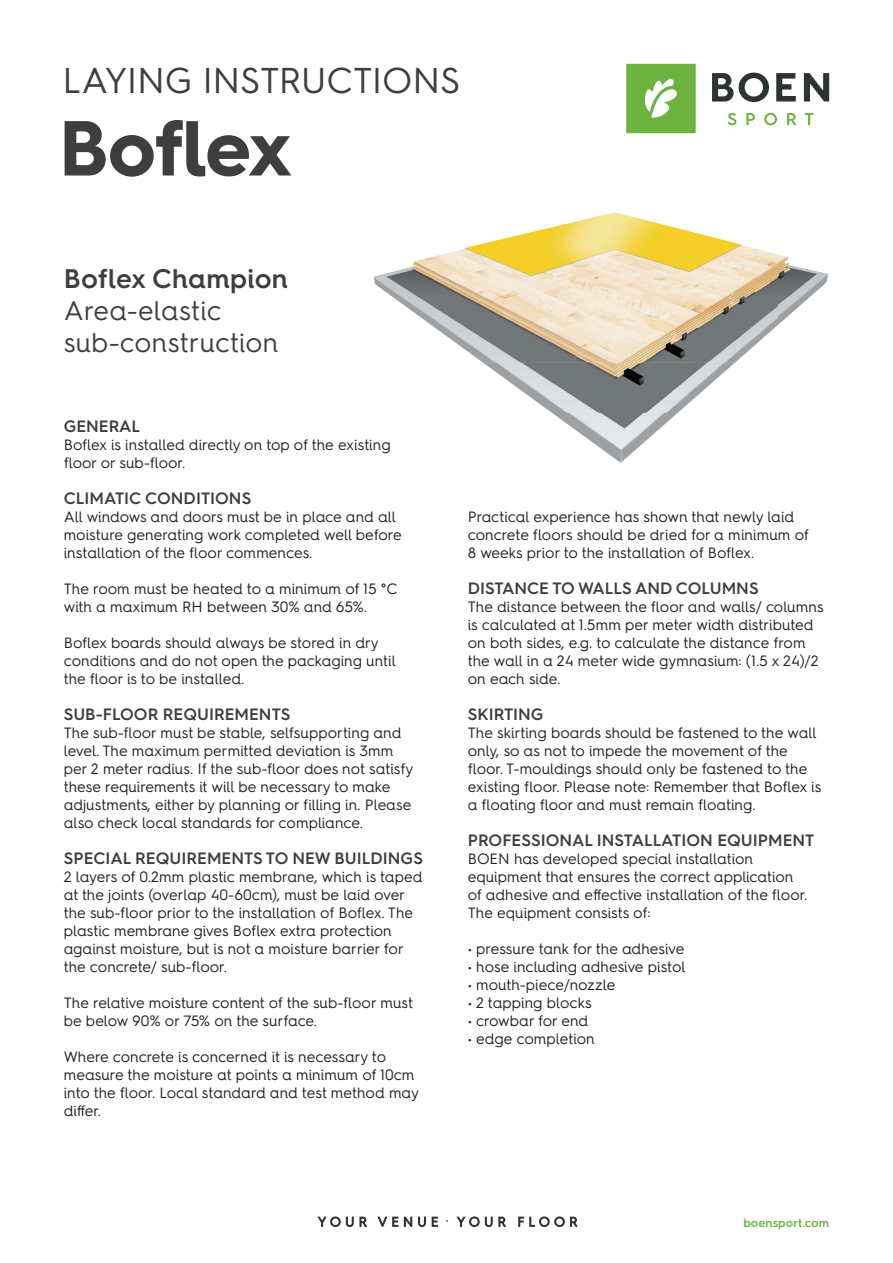
<style>
.page{position:relative;width:893px;height:1263px;background:#fff}
.page>*{position:absolute;margin:0;border:0;box-sizing:border-box;transform-origin:0 0}
.t1{font:700 78px "Hurme Geometric Sans 4";letter-spacing:-.015em;color:#3e3e3f}
.t2{font:36px "Hurme Geometric Sans 4";letter-spacing:-.015em;color:#3e3e3f}
.t3{font:27px/32.4px "Hurme Geometric Sans 4";letter-spacing:.01em;color:#3e3e3f}
.t4{font:600 27px "Hurme Geometric Sans 4";letter-spacing:.01em;color:#3e3e3f}
.t5{font:600 16.5px "Hurme Geometric Sans 4";color:#3e3e3f}
.t6{font:15px/18px "Hurme Geometric Sans 4";color:#231f20}
.t7{font:600 12px "Hurme Geometric Sans 4";color:#6cb43f}
</style>
<div class="page">
<div style="left:626px;top:64px;width:70px;height:69px;background:#6cb43f"></div>
<svg style="left:645px;top:79px;width:32px;height:39px"></svg>
<svg style="left:712px;top:73px;width:57px;height:29px"></svg>
<svg style="left:776px;top:73px;width:20px;height:29px"></svg>
<svg style="left:804px;top:73px;width:25px;height:29px"></svg>
<svg style="left:727px;top:113px;width:9px;height:12px"></svg>
<svg style="left:746px;top:113px;width:9px;height:12px"></svg>
<svg style="left:764px;top:113px;width:13px;height:12px"></svg>
<svg style="left:787px;top:113px;width:9px;height:12px"></svg>
<svg style="left:805px;top:113px;width:8px;height:12px"></svg>
<svg style="left:318px;top:1217px;width:22px;height:10px"></svg>
<svg style="left:346px;top:1217px;width:7px;height:10px"></svg>
<svg style="left:360px;top:1217px;width:7px;height:9px"></svg>
<svg style="left:378px;top:1217px;width:9px;height:9px"></svg>
<svg style="left:393px;top:1217px;width:5px;height:9px"></svg>
<svg style="left:404px;top:1217px;width:8px;height:9px"></svg>
<svg style="left:418px;top:1217px;width:8px;height:10px"></svg>
<svg style="left:432px;top:1217px;width:6px;height:9px"></svg>
<svg style="left:457px;top:1217px;width:22px;height:10px"></svg>
<svg style="left:485px;top:1217px;width:7px;height:10px"></svg>
<svg style="left:499px;top:1217px;width:7px;height:9px"></svg>
<svg style="left:519px;top:1217px;width:5px;height:9px"></svg>
<svg style="left:530px;top:1217px;width:19px;height:10px"></svg>
<svg style="left:555px;top:1217px;width:9px;height:10px"></svg>
<svg style="left:570px;top:1217px;width:7px;height:9px"></svg>
<img style="left:373px;top:222px;width:203px;height:141px">
<img style="left:576px;top:212px;width:202px;height:151px">
<img style="left:778px;top:254px;width:50px;height:71px">
<img style="left:483px;top:362px;width:252px;height:51px">
<img style="left:552px;top:413px;width:126px;height:50px">
<h2 class="t2" style="left:63px;top:55px;width:399px">LAYING INSTRUCTIONS</h2>
<h1 class="t1" style="left:59px;top:93px;width:234px">Boflex</h1>
<h3 class="t4" style="left:64px;top:259px;width:226px">Boflex Champion</h3>
<h3 class="t3" style="left:64px;top:294px;width:216px">Area-elastic sub-construction</h3>
<p class="t5" style="left:64px;top:415px;width:78px">GENERAL</p>
<p class="t6" style="left:64px;top:435px;width:328px">Boflex is installed directly on top of the existing floor or sub-floor.</p>
<p class="t5" style="left:64px;top:487px;width:189px">CLIMATIC CONDITIONS</p>
<p class="t6" style="left:64px;top:507px;width:339px">All windows and doors must be in place and all moisture generating work completed well before installation of the floor commences.</p>
<p class="t6" style="left:64px;top:579px;width:335px">The room must be heated to a minimum of 15 °C with a maximum RH between 30% and 65%.</p>
<p class="t6" style="left:64px;top:633px;width:334px">Boflex boards should always be stored in dry conditions and do not open the packaging until the floor is to be installed.</p>
<p class="t5" style="left:64px;top:703px;width:228px">SUB-FLOOR REQUIREMENTS</p>
<p class="t6" style="left:64px;top:723px;width:351px">The sub-floor must be stable, selfsupporting and level. The maximum permitted deviation is 3mm per 2 meter radius. If the sub-floor does not satisfy these requirements it will be necessary to make adjustments, either by planning or filling in. Please also check local standards for compliance.</p>
<p class="t5" style="left:64px;top:847px;width:361px">SPECIAL REQUIREMENTS TO NEW BUILDINGS</p>
<p class="t6" style="left:64px;top:867px;width:360px">2 layers of 0.2mm plastic membrane, which is taped at the joints (overlap 40-60cm), must be laid over the sub-floor prior to the installation of Boflex. The plastic membrane gives Boflex extra protection against moisture, but is not a moisture barrier for the concrete/ sub-floor.</p>
<p class="t6" style="left:64px;top:993px;width:351px">The relative moisture content of the sub-floor must be below 90% or 75% on the surface.</p>
<p class="t6" style="left:64px;top:1047px;width:357px">Where concrete is concerned it is necessary to measure the moisture at points a minimum of 10cm into the floor. Local standard and test method may differ.</p>
<p class="t6" style="left:468px;top:507px;width:343px">Practical experience has shown that newly laid concrete floors should be dried for a minimum of<br>8 weeks prior to the installation of Boflex.</p>
<p class="t5" style="left:468px;top:577px;width:292px">DISTANCE TO WALLS AND COLUMNS</p>
<p class="t6" style="left:468px;top:597px;width:358px">The distance between the floor and walls/ columns is calculated at 1.5mm per meter width distributed on both sides, e.g. to calculate the distance from the wall in a 24 meter wide gymnasium: (1.5 x 24)/2 on each side.</p>
<p class="t5" style="left:468px;top:703px;width:77px">SKIRTING</p>
<p class="t6" style="left:468px;top:723px;width:355px">The skirting boards should be fastened to the wall only, so as not to impede the movement of the floor. T-mouldings should only be fastened to the existing floor. Please note: Remember that Boflex is a floating floor and must remain floating.</p>
<p class="t5" style="left:468px;top:829px;width:348px">PROFESSIONAL INSTALLATION EQUIPMENT</p>
<p class="t6" style="left:468px;top:849px;width:341px">BOEN has developed special installation equipment that ensures the correct application of adhesive and effective installation of the floor.<br>The equipment consists of:</p>
<p class="t6" style="left:468px;top:939px;width:218px">• pressure tank for the adhesive</p>
<p class="t6" style="left:468px;top:957px;width:220px">• hose including adhesive pistol</p>
<p class="t6" style="left:468px;top:975px;width:149px">• mouth-piece/nozzle</p>
<p class="t6" style="left:468px;top:993px;width:125px">• 2 tapping blocks</p>
<p class="t6" style="left:468px;top:1011px;width:122px">• crowbar for end</p>
<p class="t6" style="left:468px;top:1029px;width:129px">• edge completion</p>
<p class="t7" style="left:743px;top:1214px;width:87px">boensport.com</p>
</div>
